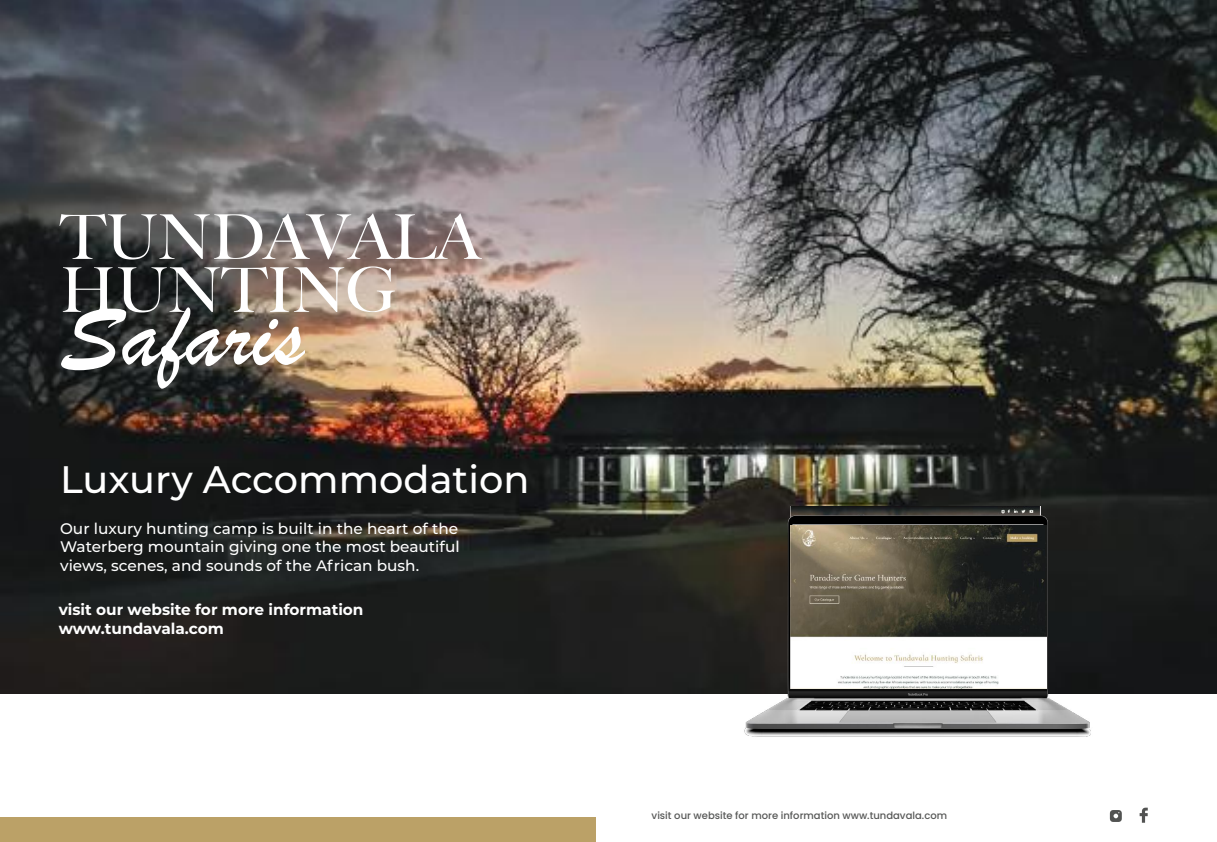
<style>
.page{position:relative;width:1217px;height:842px;background:#fff}
.page>*{position:absolute;margin:0;border:0;box-sizing:border-box;transform-origin:0 0}
.t1{font:95.7px "Brush Script";color:#fff}
.t2{font:500 61.9px/53px "Big Caslon";color:#fff}
.t3{font:500 38.3px "Montserrat";color:#fff}
.t4{font:500 15.3px/18.4px "Montserrat";color:#fff;text-align:justify}
.t5{font:700 15.3px/18.4px "Montserrat";color:#fff}
.t6{font:500 10px "Poppins";color:#575857}
</style>
<div class="page">
<img style="left:0;top:0;width:1216px;height:694px">
<div style="left:0;top:818px;width:595px;height:24px;background:#bba167"></div>
<svg style="left:1139px;top:808px;width:8px;height:15px"></svg>
<svg style="left:1109px;top:810px;width:12px;height:12px"></svg>
<img style="left:731px;top:492px;width:374px;height:245px">
<img style="left:790px;top:525px;width:256px;height:164px">
<h2 class="t2" style="left:60px;top:208px;width:421px">TUNDAVALA<br>HUNTING</h2>
<h1 class="t1" style="left:60px;top:272px;width:245px">Safaris</h1>
<h3 class="t3" style="left:60px;top:452px;width:471px">Luxury Accommodation</h3>
<p class="t4" style="left:60px;top:519px;width:401px">Our luxury hunting camp is built in the heart of the Waterberg mountain giving one the most beautiful views, scenes, and sounds of the African bush.</p>
<p class="t5" style="left:59px;top:600px;width:306px">visit our website for more information www.tundavala.com</p>
<p class="t6" style="left:651px;top:810px;width:297px">visit our website for more information www.tundavala.com</p>
</div>
